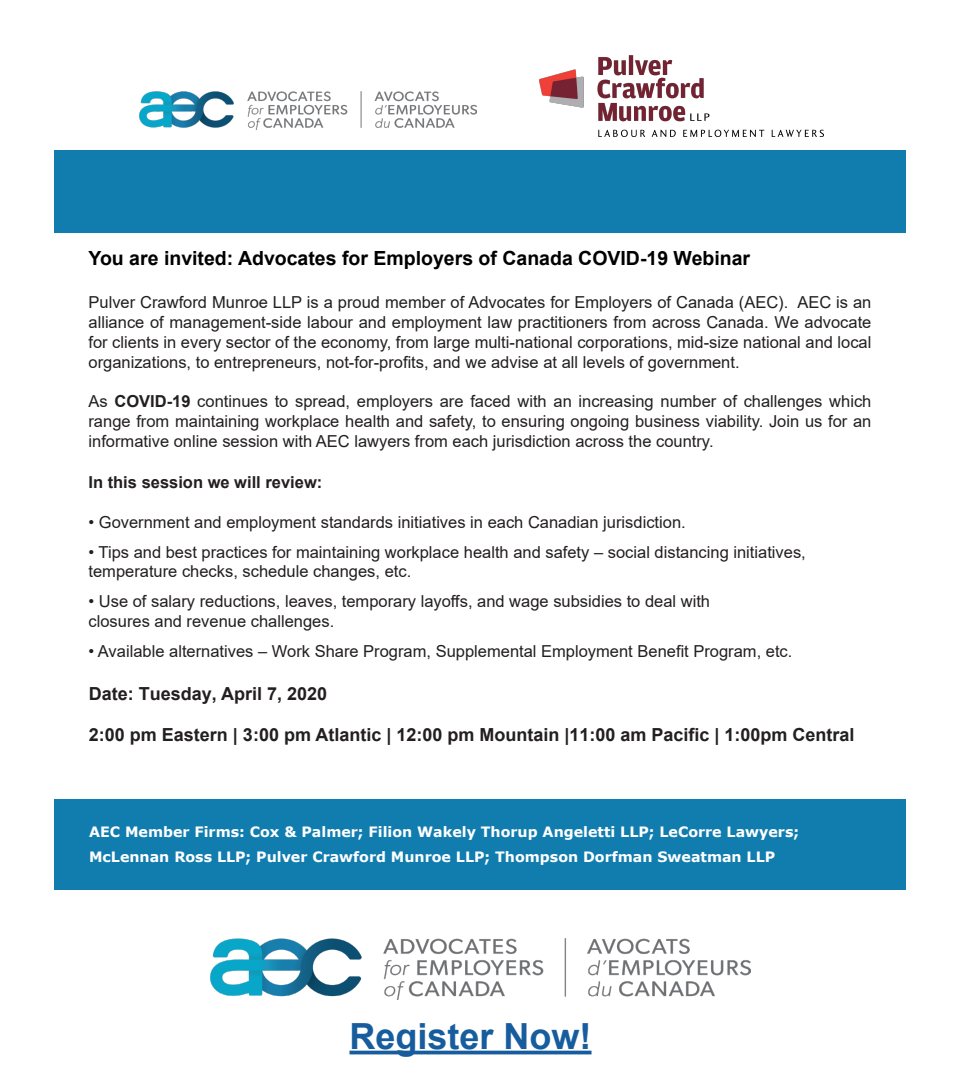
<style>
.page{position:relative;width:960px;height:1088px;background:#fff}
.page>*{position:absolute;margin:0;border:0;box-sizing:border-box;transform-origin:0 0}
.t1{font:700 36px "Arial";color:#175d9e}
.t2{font:700 19.5px "Arial";color:#000}
.t3{font:700 18px "Arial";color:#231f20}
.t4{font:16.5px/19.8px "Arial";color:#231f20;text-align:justify}
.t5{font:700 16.5px "Arial";color:#231f20}
.t6{font:700 14.25px/24.8px "Verdana";color:#fff}
.s1{font-weight:700}
</style>
<div class="page">
<img style="left:210px;top:938px;width:541px;height:61px">
<img style="left:139px;top:92px;width:338px;height:38px">
<div style="left:54px;top:799px;width:852px;height:90px;background:#117daf"></div>
<div style="left:54px;top:151px;width:852px;height:82px;background:#117daf"></div>
<svg style="left:350px;top:1050px;width:242px;height:4px"></svg>
<img style="left:539px;top:56px;width:285px;height:81px">
<p class="t2" style="left:88px;top:244px;width:663px">You are invited: Advocates for Employers of Canada COVID-19 Webinar</p>
<p class="t4" style="left:88px;top:292px;width:785px">Pulver Crawford Munroe LLP is a proud member of Advocates for Employers of Canada (AEC). AEC is an alliance of management-side labour and employment law practitioners from across Canada. We advocate for clients in every sector of the economy, from large multi-national corporations, mid-size national and local organizations, to entrepreneurs, not-for-profits, and we advise at all levels of government.</p>
<p class="t4" style="left:88px;top:391px;width:784px">As <span class="s1">COVID-19</span> continues to spread, employers are faced with an increasing number of challenges which range from maintaining workplace health and safety, to ensuring ongoing business viability. Join us for an informative online session with AEC lawyers from each jurisdiction across the country.</p>
<p class="t5" style="left:89px;top:471px;width:235px">In this session we will review:</p>
<p class="t4" style="left:89px;top:512px;width:599px">• Government and employment standards initiatives in each Canadian jurisdiction.</p>
<p class="t4" style="left:88px;top:542px;width:719px">• Tips and best practices for maintaining workplace health and safety – social distancing initiatives,</p>
<p class="t4" style="left:88px;top:561px;width:324px">temperature checks, schedule changes, etc.</p>
<p class="t4" style="left:88px;top:591px;width:623px">• Use of salary reductions, leaves, temporary layoffs, and wage subsidies to deal with</p>
<p class="t4" style="left:88px;top:611px;width:247px">closures and revenue challenges.</p>
<p class="t4" style="left:88px;top:641px;width:705px">• Available alternatives – Work Share Program, Supplemental Employment Benefit Program, etc.</p>
<p class="t3" style="left:89px;top:681px;width:240px">Date: Tuesday, April 7, 2020</p>
<p class="t3" style="left:89px;top:721px;width:767px">2:00 pm Eastern | 3:00 pm Atlantic | 12:00 pm Mountain |11:00 am Pacific | 1:00pm Central</p>
<p class="t6" style="left:89px;top:819px;width:712px">AEC Member Firms: Cox &amp; Palmer; Filion Wakely Thorup Angeletti LLP; LeCorre Lawyers;<br>McLennan Ross LLP; Pulver Crawford Munroe LLP; Thompson Dorfman Sweatman LLP</p>
<p class="t1" style="left:350px;top:1010px;width:244px">Register Now!</p>
</div>
